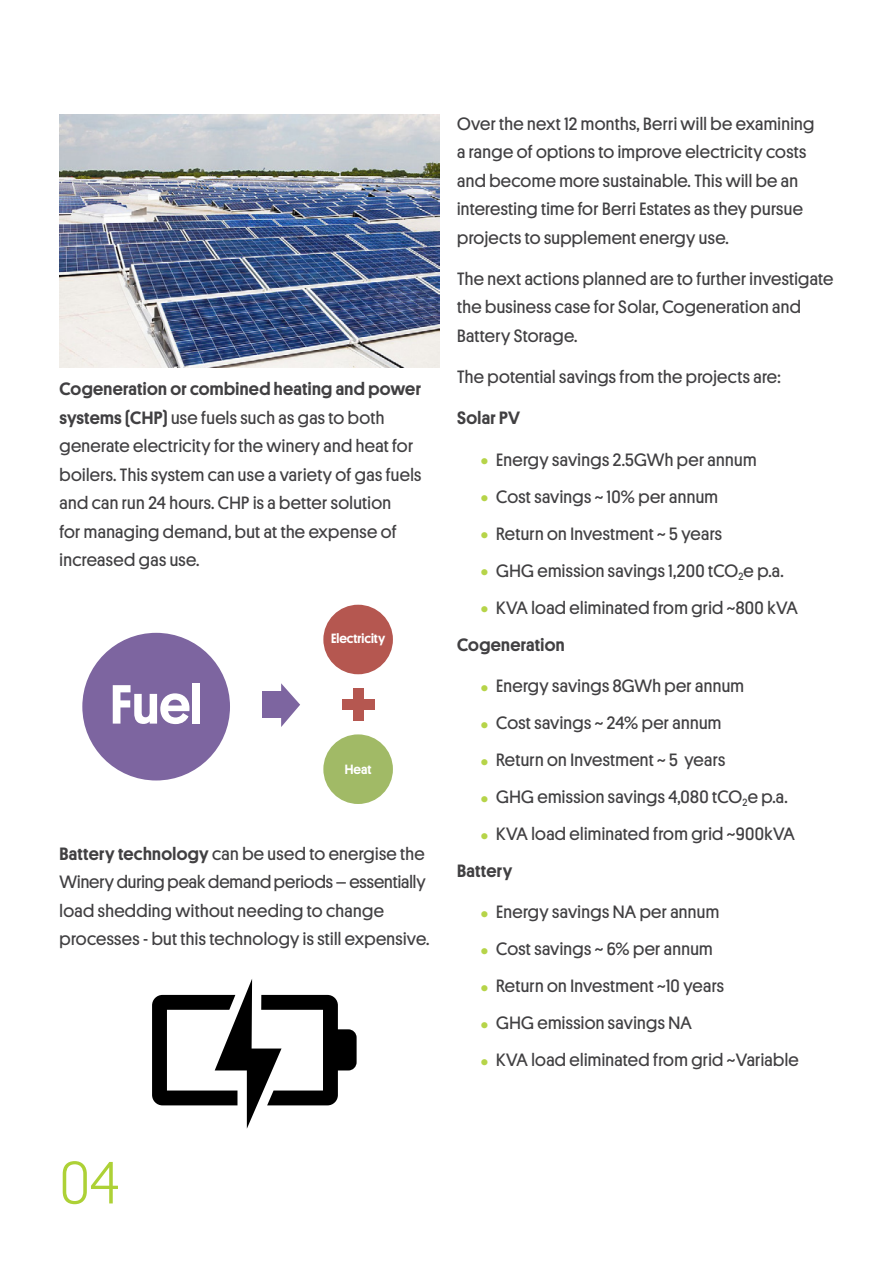
<style>
.page{position:relative;width:893px;height:1263px;background:#fff}
.page>*{position:absolute;margin:0;border:0;box-sizing:border-box;transform-origin:0 0}
.t1{font:300 60px "Platform";color:#add136}
.t2{font:500 55.5px "Platform";color:#fff}
.t3{font:18px/28.5px "Platform";letter-spacing:.02em;color:#414042}
.t4{font:500 18px "Platform";letter-spacing:.02em;color:#414042}
.t5{font:500 13.5px "Platform";color:#fff}
.s1{font-weight:500}
.s2{font-weight:700;font-size:19.5px;color:#b6d449}
</style>
<div class="page">
<img style="left:60px;top:115px;width:380px;height:253px">
<div style="left:82px;top:633px;width:148px;height:147px;background:#7d65a0;border-radius:50%"></div>
<div style="left:323px;top:605px;width:70px;height:69px;background:#b55750;border-radius:50%"></div>
<div style="left:323px;top:734px;width:70px;height:70px;background:#a1ba66;border-radius:50%"></div>
<div style="left:262px;top:691px;width:24px;height:27px;background:#7d65a0"></div>
<svg style="left:281px;top:683px;width:19px;height:44px"></svg>
<div style="left:353px;top:688px;width:10px;height:33px;background:#b55750"></div>
<div style="left:342px;top:699px;width:32px;height:11px;background:#b55750"></div>
<svg style="left:152px;top:979px;width:205px;height:150px"></svg>
<p class="t3" style="left:60px;top:374px;width:363px"><span class="s1">Cogeneration or combined heating and power systems (CHP)</span> use fuels such as gas to both generate electricity for the winery and heat for boilers. This system can use a variety of gas fuels and can run 24 hours. CHP is a better solution<br>for managing demand, but at the expense of increased gas use.</p>
<h2 class="t2" style="left:110px;top:664px;width:93px">Fuel</h2>
<p class="t5" style="left:331px;top:628px;width:56px">Electricity</p>
<p class="t5" style="left:345px;top:760px;width:28px">Heat</p>
<p class="t3" style="left:60px;top:838px;width:371px"><span class="s1">Battery technology</span> can be used to energise the Winery during peak demand periods – essentially load shedding without needing to change processes - but this technology is still expensive.</p>
<p class="t3" style="left:457px;top:108px;width:359px">Over the next 12 months, Berri will be examining a range of options to improve electricity costs and become more sustainable. This will be an interesting time for Berri Estates as they pursue projects to supplement energy use.</p>
<p class="t3" style="left:457px;top:263px;width:378px">The next actions planned are to further investigate the business case for Solar, Cogeneration and<br>Battery Storage.</p>
<p class="t3" style="left:457px;top:362px;width:325px">The potential savings from the projects are:</p>
<p class="t4" style="left:457px;top:405px;width:64px">Solar PV</p>
<p class="t3" style="left:481px;top:444px;width:277px"><span class="s2">•</span> Energy savings 2.5GWh per annum</p>
<p class="t3" style="left:481px;top:481px;width:238px"><span class="s2">•</span> Cost savings ~ 10% per annum</p>
<p class="t3" style="left:481px;top:518px;width:242px"><span class="s2">•</span> Return on Investment ~ 5 years</p>
<p class="t3" style="left:481px;top:555px;width:304px"><span class="s2">•</span> GHG emission savings 1,200 tCO<sub>2</sub>e p.a.</p>
<p class="t3" style="left:457px;top:588px;width:342px;line-height:37px;text-indent:24px"><span class="s2">•</span> KVA load eliminated from grid ~800 kVA<br><span class="s1">Cogeneration</span></p>
<p class="t3" style="left:481px;top:670px;width:265px"><span class="s2">•</span> Energy savings 8GWh per annum</p>
<p class="t3" style="left:481px;top:707px;width:242px"><span class="s2">•</span> Cost savings ~ 24% per annum</p>
<p class="t3" style="left:481px;top:744px;width:246px"><span class="s2">•</span> Return on Investment ~ 5 years</p>
<p class="t3" style="left:481px;top:781px;width:308px"><span class="s2">•</span> GHG emission savings 4,080 tCO<sub>2</sub>e p.a.</p>
<p class="t3" style="left:457px;top:814px;width:339px;line-height:37px;text-indent:24px"><span class="s2">•</span> KVA load eliminated from grid ~900kVA<br><span class="s1">Battery</span></p>
<p class="t3" style="left:481px;top:897px;width:240px"><span class="s2">•</span> Energy savings NA per annum</p>
<p class="t3" style="left:481px;top:934px;width:233px"><span class="s2">•</span> Cost savings ~ 6% per annum</p>
<p class="t3" style="left:481px;top:971px;width:244px"><span class="s2">•</span> Return on Investment ~10 years</p>
<p class="t3" style="left:481px;top:1008px;width:212px"><span class="s2">•</span> GHG emission savings NA</p>
<p class="t3" style="left:481px;top:1045px;width:319px"><span class="s2">•</span> KVA load eliminated from grid ~Variable</p>
<h1 class="t1" style="left:60px;top:1140px;width:61px">04</h1>
</div>
